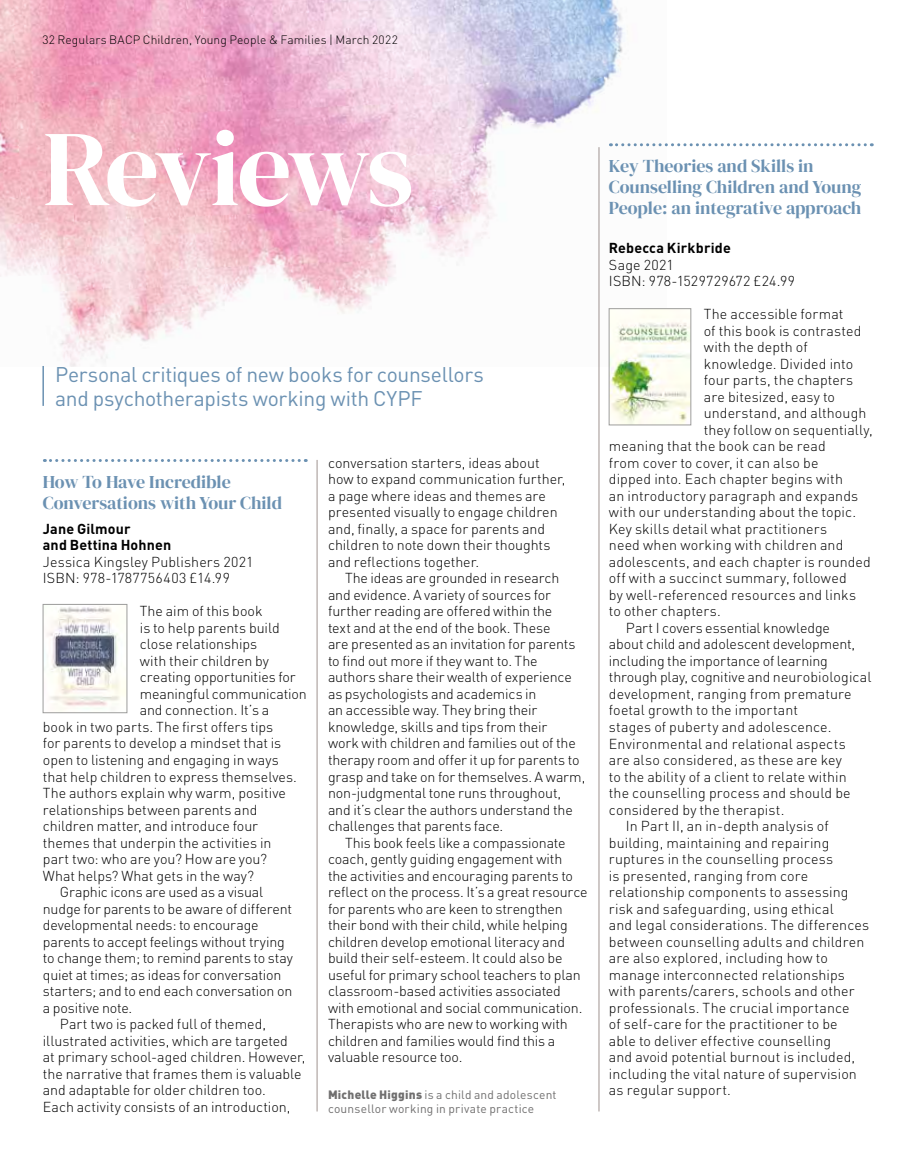
<style>
.page{position:relative;width:915px;height:1170px;background:#fff}
.page>*{position:absolute;margin:0;border:0;box-sizing:border-box;transform-origin:0 0}
.t1{font:107.55px "DM Serif Display";letter-spacing:-.04em;color:#fff}
.t2{font:21px/24px "DIN";letter-spacing:-.015em;color:#6b91b2}
.t3{font:18px/21px "DM Serif Display";color:#6b91b2}
.t4{font:300 14.25px/16.5px "DIN";color:#000}
.t5{font:700 14.25px/16.5px "DIN";letter-spacing:.01em;color:#000}
.t6{font:12px/14.2px "DIN";letter-spacing:.015em;color:#706f6f}
.t7{font:300 12px "DIN";letter-spacing:.01em;color:#000}
.t8{font:12px "DIN";letter-spacing:.01em;color:#000}
.s1{font-weight:300}
.s2{font-weight:900}
</style>
<div class="page">
<svg style="left:44px;top:459px;width:262px;height:3px"></svg>
<img style="left:47px;top:606px;width:78px;height:104px">
<div style="left:43px;top:604px;width:84px;height:108px;border:1px solid #9d9d9c"></div>
<img style="left:0;top:0;width:661px;height:366px">
<svg style="left:610px;top:143px;width:262px;height:3px"></svg>
<img style="left:610px;top:310px;width:78px;height:113px">
<div style="left:608px;top:308px;width:82px;height:117px;border:1px solid #9d9d9c"></div>
<hr style="left:42px;top:366px;width:2px;height:40px;background:#6b91b2">
<hr style="left:316px;top:460px;width:1px;height:651px;background:#9f9390">
<hr style="left:598px;top:147px;width:1px;height:964px;background:#9f9390">
<p class="t7" style="left:43px;top:32px;width:356px">32 Regulars BACP Children, Young People &amp; Families | March 2022</p>
<p class="t8" style="left:60px;top:32px;width:302px"><span class="s1">x BACP</span> Children, Young People &amp; Families | <span class="s1">March 2021</span></p>
<h1 class="t1" style="left:43px;top:106px;width:372px">Reviews</h1>
<h2 class="t2" style="left:55px;top:362px;width:430px">Personal critiques of new books for counsellors and psychotherapists working with CYPF</h2>
<p class="t3" style="left:43px;top:471px;width:241px">How To Have Incredible<br>Conversations with Your Child</p>
<p class="t5" style="left:43px;top:520px;width:130px">Jane Gilmour<br>and Bettina Hohnen</p>
<p class="t4" style="left:43px;top:553px;width:212px">Jessica Kingsley Publishers 2021<br>ISBN: 978-1787756403 £14.99</p>
<p class="t4" style="left:140px;top:603px;width:124px">The aim of this book</p>
<p class="t4" style="left:140px;top:619px;width:141px">is to help parents build</p>
<p class="t4" style="left:140px;top:636px;width:119px">close relationships</p>
<p class="t4" style="left:140px;top:652px;width:131px">with their children by</p>
<p class="t4" style="left:140px;top:669px;width:157px">creating opportunities for</p>
<p class="t4" style="left:140px;top:685px;width:168px">meaningful communication</p>
<p class="t4" style="left:140px;top:702px;width:131px">and connection. It’s a</p>
<p class="t4" style="left:43px;top:718px;width:232px">book in two parts. The first offers tips</p>
<p class="t4" style="left:43px;top:735px;width:240px">for parents to develop a mindset that is</p>
<p class="t4" style="left:43px;top:751px;width:237px">open to listening and engaging in ways</p>
<p class="t4" style="left:43px;top:768px;width:255px">that help children to express themselves.</p>
<p class="t4" style="left:43px;top:784px;width:244px">The authors explain why warm, positive</p>
<p class="t4" style="left:43px;top:801px;width:216px">relationships between parents and</p>
<p class="t4" style="left:43px;top:817px;width:217px">children matter, and introduce four</p>
<p class="t4" style="left:43px;top:834px;width:230px">themes that underpin the activities in</p>
<p class="t4" style="left:43px;top:850px;width:225px">part two: who are you? How are you?</p>
<p class="t4" style="left:43px;top:867px;width:213px">What helps? What gets in the way?</p>
<p class="t4" style="left:60px;top:883px;width:205px">Graphic icons are used as a visual</p>
<p class="t4" style="left:43px;top:900px;width:250px">nudge for parents to be aware of different</p>
<p class="t4" style="left:43px;top:916px;width:217px">developmental needs: to encourage</p>
<p class="t4" style="left:43px;top:933px;width:243px">parents to accept feelings without trying</p>
<p class="t4" style="left:43px;top:949px;width:251px">to change them; to remind parents to stay</p>
<p class="t4" style="left:43px;top:966px;width:240px">quiet at times; as ideas for conversation</p>
<p class="t4" style="left:43px;top:982px;width:251px">starters; and to end each conversation on</p>
<p class="t4" style="left:43px;top:999px;width:91px">a positive note.</p>
<p class="t4" style="left:60px;top:1015px;width:208px">Part two is packed full of themed,</p>
<p class="t4" style="left:43px;top:1032px;width:246px">illustrated activities, which are targeted</p>
<p class="t4" style="left:43px;top:1048px;width:264px">at primary school-aged children. However,</p>
<p class="t4" style="left:43px;top:1065px;width:260px">the narrative that frames them is valuable</p>
<p class="t4" style="left:43px;top:1081px;width:224px">and adaptable for older children too.</p>
<p class="t4" style="left:43px;top:1098px;width:249px">Each activity consists of an introduction,</p>
<p class="t4" style="left:328px;top:454px;width:239px">conversation starters, ideas about how to expand communication further, a page where ideas and themes are presented visually to engage children and, finally, a space for parents and children to note down their thoughts and reflections together.</p>
<p class="t4" style="left:328px;top:570px;width:259px;text-indent:17px">The ideas are grounded in research and evidence. A variety of sources for further reading are offered within the<br>text and at the end of the book. These<br>are presented as an invitation for parents to find out more if they want to. The authors share their wealth of experience as psychologists and academics in<br>an accessible way. They bring their knowledge, skills and tips from their<br>work with children and families out of the therapy room and offer it up for parents to grasp and take on for themselves. A warm, non-judgmental tone runs throughout, and it’s clear the authors understand the challenges that parents face.</p>
<p class="t4" style="left:328px;top:834px;width:261px;text-indent:17px">This book feels like a compassionate coach, gently guiding engagement with<br>the activities and encouraging parents to reflect on the process. It’s a great resource for parents who are keen to strengthen their bond with their child, while helping children develop emotional literacy and build their self-esteem. It could also be useful for primary school teachers to plan classroom-based activities associated with emotional and social communication.<br>Therapists who are new to working with children and families would find this a valuable resource too.</p>
<p class="t6" style="left:328px;top:1087px;width:230px"><span class="s2">Michelle Higgins</span> is a child and adolescent counsellor working in private practice</p>
<p class="t3" style="left:608px;top:155px;width:254px">Key Theories and Skills in<br>Counselling Children and Young<br>People: an integrative approach</p>
<p class="t5" style="left:608px;top:239px;width:123px">Rebecca Kirkbride</p>
<p class="t4" style="left:608px;top:256px;width:188px">Sage 2021<br>ISBN: 978-1529729672 £24.99</p>
<p class="t4" style="left:703px;top:306px;width:141px">The accessible format</p>
<p class="t4" style="left:703px;top:322px;width:159px">of this book is contrasted</p>
<p class="t4" style="left:703px;top:339px;width:105px">with the depth of</p>
<p class="t4" style="left:703px;top:355px;width:151px">knowledge. Divided into</p>
<p class="t4" style="left:703px;top:372px;width:151px">four parts, the chapters</p>
<p class="t4" style="left:703px;top:388px;width:133px">are bitesized, easy to</p>
<p class="t4" style="left:703px;top:405px;width:164px">understand, and although</p>
<p class="t4" style="left:703px;top:421px;width:170px">they follow on sequentially,</p>
<p class="t4" style="left:608px;top:438px;width:218px">meaning that the book can be read</p>
<p class="t4" style="left:608px;top:454px;width:211px">from cover to cover, it can also be</p>
<p class="t4" style="left:608px;top:471px;width:235px">dipped into. Each chapter begins with</p>
<p class="t4" style="left:608px;top:487px;width:251px">an introductory paragraph and expands</p>
<p class="t4" style="left:608px;top:504px;width:248px">with our understanding about the topic.</p>
<p class="t4" style="left:608px;top:520px;width:220px">Key skills detail what practitioners</p>
<p class="t4" style="left:608px;top:537px;width:236px">need when working with children and</p>
<p class="t4" style="left:608px;top:553px;width:263px">adolescents, and each chapter is rounded</p>
<p class="t4" style="left:608px;top:570px;width:239px">off with a succinct summary, followed</p>
<p class="t4" style="left:608px;top:586px;width:248px">by well-referenced resources and links</p>
<p class="t4" style="left:608px;top:603px;width:113px">to other chapters.</p>
<p class="t4" style="left:625px;top:619px;width:205px">Part I covers essential knowledge</p>
<p class="t4" style="left:608px;top:636px;width:248px">about child and adolescent development,</p>
<p class="t4" style="left:608px;top:652px;width:220px">including the importance of learning</p>
<p class="t4" style="left:608px;top:669px;width:264px">through play, cognitive and neurobiological</p>
<p class="t4" style="left:608px;top:685px;width:244px">development, ranging from premature</p>
<p class="t4" style="left:608px;top:702px;width:191px">foetal growth to the important</p>
<p class="t4" style="left:608px;top:718px;width:224px">stages of puberty and adolescence.</p>
<p class="t4" style="left:608px;top:735px;width:238px">Environmental and relational aspects</p>
<p class="t4" style="left:608px;top:751px;width:234px">are also considered, as these are key</p>
<p class="t4" style="left:608px;top:768px;width:239px">to the ability of a client to relate within</p>
<p class="t4" style="left:608px;top:784px;width:243px">the counselling process and should be</p>
<p class="t4" style="left:608px;top:801px;width:177px">considered by the therapist.</p>
<p class="t4" style="left:625px;top:817px;width:204px">In Part II, an in-depth analysis of</p>
<p class="t4" style="left:608px;top:834px;width:222px">building, maintaining and repairing</p>
<p class="t4" style="left:608px;top:850px;width:226px">ruptures in the counselling process</p>
<p class="t4" style="left:608px;top:867px;width:201px">is presented, ranging from core</p>
<p class="t4" style="left:608px;top:883px;width:241px">relationship components to assessing</p>
<p class="t4" style="left:608px;top:900px;width:226px">risk and safeguarding, using ethical</p>
<p class="t4" style="left:608px;top:916px;width:262px">and legal considerations. The differences</p>
<p class="t4" style="left:608px;top:933px;width:257px">between counselling adults and children</p>
<p class="t4" style="left:608px;top:949px;width:220px">are also explored, including how to</p>
<p class="t4" style="left:608px;top:966px;width:237px">manage interconnected relationships</p>
<p class="t4" style="left:608px;top:982px;width:247px">with parents/carers, schools and other</p>
<p class="t4" style="left:608px;top:999px;width:242px">professionals. The crucial importance</p>
<p class="t4" style="left:608px;top:1015px;width:230px">of self-care for the practitioner to be</p>
<p class="t4" style="left:608px;top:1032px;width:224px">able to deliver effective counselling</p>
<p class="t4" style="left:608px;top:1048px;width:248px">and avoid potential burnout is included,</p>
<p class="t4" style="left:608px;top:1065px;width:249px">including the vital nature of supervision</p>
<p class="t4" style="left:608px;top:1081px;width:123px">as regular support.</p>
</div>
